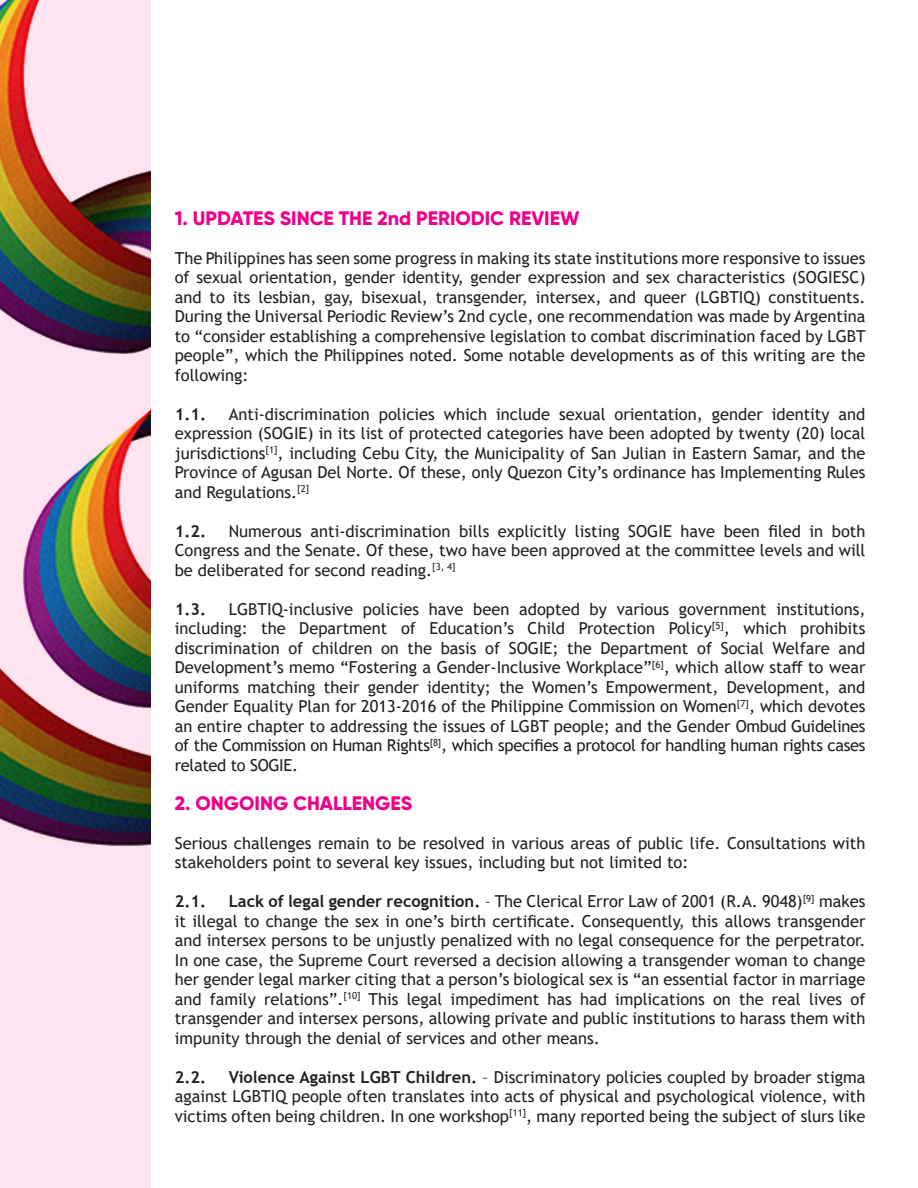
<style>
.page{position:relative;width:918px;height:1188px;background:#fff}
.page>*{position:absolute;margin:0;border:0;box-sizing:border-box;transform-origin:0 0}
.t1{font:800 19.5px "Gilroy";color:#ed028c}
.t2{font:16.5px/19.5px "Trebuchet MS";color:#231f20;text-align:justify}
.t3{font:700 16.5px "Trebuchet MS";color:#231f20}
.s1{font-weight:700}
</style>
<div class="page">
<img style="left:0;top:0;width:151px;height:1188px">
<p class="t1" style="left:175px;top:206px;width:406px">1. UPDATES SINCE THE 2nd PERIODIC REVIEW</p>
<p class="t2" style="left:175px;top:248px;width:693px">The Philippines has seen some progress in making its state institutions more responsive to issues of sexual orientation, gender identity, gender expression and sex characteristics (SOGIESC) and to its lesbian, gay, bisexual, transgender, intersex, and queer (LGBTIQ) constituents.<br>During the Universal Periodic Review’s 2nd cycle, one recommendation was made by Argentina to “consider establishing a comprehensive legislation to combat discrimination faced by LGBT people”, which the Philippines noted. Some notable developments as of this writing are the following:</p>
<p class="t3" style="left:175px;top:404px;width:33px">1.1.</p>
<p class="t2" style="left:175px;top:404px;width:692px;text-indent:54px">Anti-discrimination policies which include sexual orientation, gender identity and expression (SOGIE) in its list of protected categories have been adopted by twenty (20) local jurisdictions<sup>[1]</sup>, including Cebu City, the Municipality of San Julian in Eastern Samar, and the Province of Agusan Del Norte. Of these, only Quezon City’s ordinance has Implementing Rules and Regulations.<sup>[2]</sup></p>
<p class="t3" style="left:175px;top:521px;width:33px">1.2.</p>
<p class="t2" style="left:175px;top:521px;width:692px;text-indent:54px">Numerous anti-discrimination bills explicitly listing SOGIE have been filed in both Congress and the Senate. Of these, two have been approved at the committee levels and will be deliberated for second reading.<sup>[3,</sup> <sup>4]</sup></p>
<p class="t3" style="left:175px;top:599px;width:33px">1.3.</p>
<p class="t2" style="left:175px;top:599px;width:692px;text-indent:54px">LGBTIQ-inclusive policies have been adopted by various government institutions, including: the Department of Education’s Child Protection Policy<sup>[5]</sup>, which prohibits discrimination of children on the basis of SOGIE; the Department of Social Welfare and Development’s memo “Fostering a Gender-Inclusive Workplace”<sup>[6]</sup>, which allow staff to wear uniforms matching their gender identity; the Women’s Empowerment, Development, and Gender Equality Plan for 2013-2016 of the Philippine Commission on Women<sup>[7]</sup>, which devotes an entire chapter to addressing the issues of LGBT people; and the Gender Ombud Guidelines of the Commission on Human Rights<sup>[8]</sup>, which specifies a protocol for handling human rights cases related to SOGIE.</p>
<p class="t1" style="left:175px;top:791px;width:239px">2. ONGOING CHALLENGES</p>
<p class="t2" style="left:175px;top:833px;width:692px">Serious challenges remain to be resolved in various areas of public life. Consultations with stakeholders point to several key issues, including but not limited to:</p>
<p class="t3" style="left:175px;top:891px;width:33px">2.1.</p>
<p class="t2" style="left:175px;top:892px;width:692px;text-indent:54px"><span class="s1">Lack of legal gender recognition.</span> – The Clerical Error Law of 2001 (R.A. 9048)<sup>[9]</sup> makes it illegal to change the sex in one’s birth certificate. Consequently, this allows transgender and intersex persons to be unjustly penalized with no legal consequence for the perpetrator.<br>In one case, the Supreme Court reversed a decision allowing a transgender woman to change her gender legal marker citing that a person’s biological sex is “an essential factor in marriage and family relations”.<sup>[10]</sup> This legal impediment has had implications on the real lives of transgender and intersex persons, allowing private and public institutions to harass them with impunity through the denial of services and other means.</p>
<p class="t3" style="left:175px;top:1067px;width:33px">2.2.</p>
<p class="t2" style="left:175px;top:1067px;width:692px;text-indent:54px"><span class="s1">Violence Against LGBT Children.</span> – Discriminatory policies coupled by broader stigma against LGBTIQ people often translates into acts of physical and psychological violence, with victims often being children. In one workshop<sup>[11]</sup>, many reported being the subject of slurs like</p>
</div>
